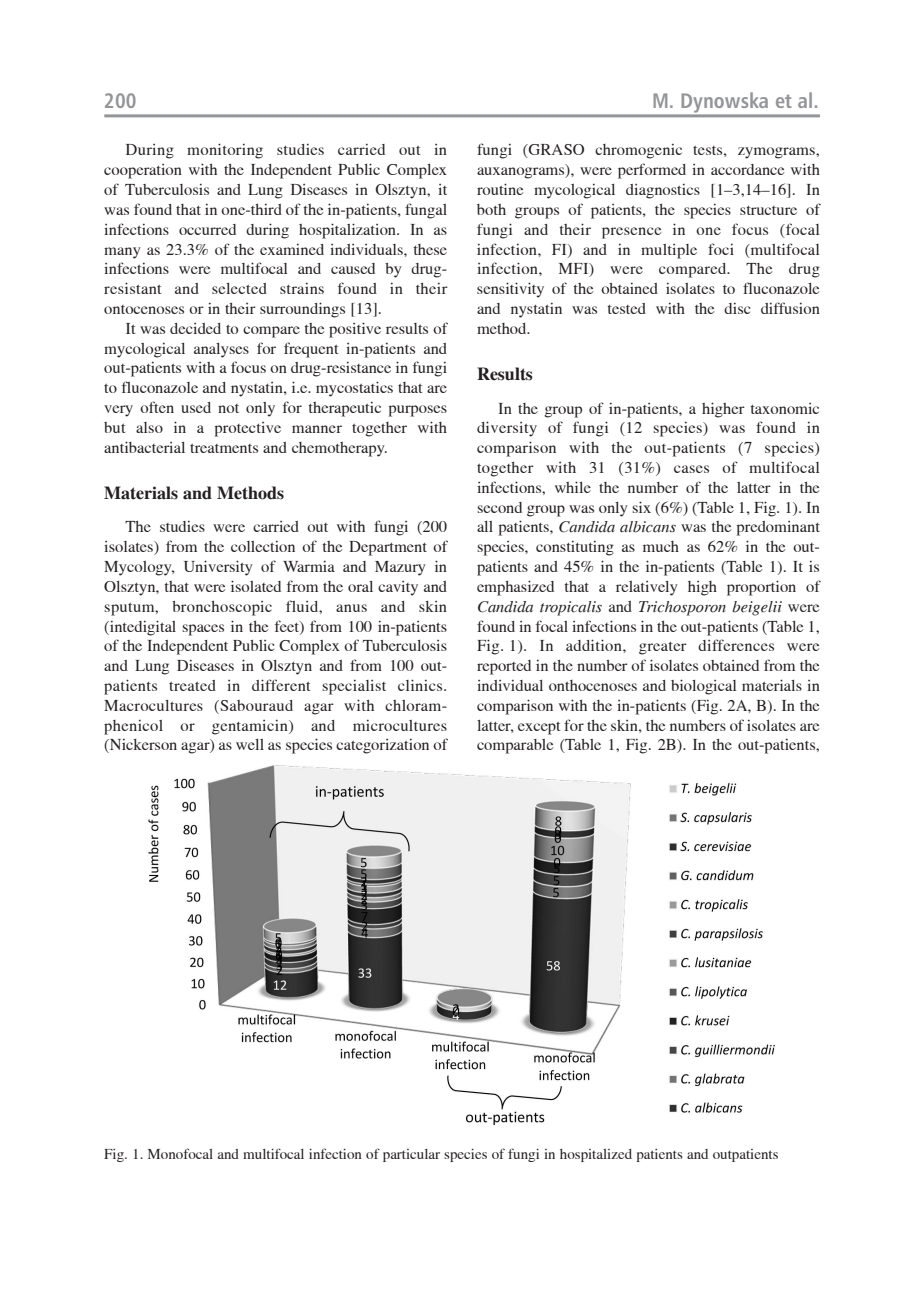
<style>
.page{position:relative;width:920px;height:1290px;background:#fff}
.page>*{position:absolute;margin:0;border:0;box-sizing:border-box;transform-origin:0 0}
.t1{font:21px "Humnst 777 Cn PL Bold A";color:#939598}
.t2{font:700 18px "Toronto";color:#231f20}
.t3{font:16.5px/19.8px "Toronto";color:#231f20;text-align:justify}
.t4{font:15px "Toronto";color:#231f20}
.s1{font-style:italic}
</style>
<div class="page">
<hr style="left:104px;top:114px;width:716px;height:3px;background:#939598">
<img style="left:148px;top:765px;width:627px;height:360px">
<p class="t1" style="left:104px;top:88px;width:34px">200</p>
<p class="t1" style="left:652px;top:88px;width:168px">M. Dynowska et al.</p>
<p class="t3" style="left:104px;top:140px;width:344px;text-indent:21px">During monitoring studies carried out in cooperation with the Independent Public Complex of Tuberculosis and Lung Diseases in Olsztyn, it was found that in one-third of the in-patients, fungal infections occurred during hospitalization. In as many as 23.3% of the examined individuals, these infections were multifocal and caused by drug&shy;resistant and selected strains found in their ontocenoses or in their surroundings [13].</p>
<p class="t3" style="left:104px;top:318px;width:344px;text-indent:21px">It was decided to compare the positive results of mycological analyses for frequent in-patients and out-patients with a focus on drug-resistance in fungi to fluconazole and nystatin, i.e. mycostatics that are very often used not only for therapeutic purposes but also in a protective manner together with antibacterial treatments and chemotherapy.</p>
<p class="t2" style="left:104px;top:483px;width:181px">Materials and Methods</p>
<p class="t3" style="left:104px;top:517px;width:344px;text-indent:21px">The studies were carried out with fungi (200 isolates) from the collection of the Department of Mycology, University of Warmia and Mazury in Olsztyn, that were isolated from the oral cavity and sputum, bronchoscopic fluid, anus and skin (intedigital spaces in the feet) from 100 in-patients of the Independent Public Complex of Tuberculosis and Lung Diseases in Olsztyn and from 100 out&shy;patients treated in different specialist clinics.<br>Macrocultures (Sabouraud agar with chloram&shy;phenicol or gentamicin) and microcultures (Nickerson agar) as well as species categorization of</p>
<p class="t3" style="left:477px;top:140px;width:344px">fungi (GRASO chromogenic tests, zymograms, auxanograms), were performed in accordance with routine mycological diagnostics [1–3,14–16]. In both groups of patients, the species structure of fungi and their presence in one focus (focal infection, FI) and in multiple foci (multifocal infection, MFI) were compared. The drug sensitivity of the obtained isolates to fluconazole and nystatin was tested with the disc diffusion method.</p>
<p class="t2" style="left:477px;top:364px;width:57px">Results</p>
<p class="t3" style="left:477px;top:398px;width:344px;text-indent:21px">In the group of in-patients, a higher taxonomic diversity of fungi (12 species) was found in comparison with the out-patients (7 species) together with 31 (31%) cases of multifocal infections, while the number of the latter in the second group was only six (6%) (Table 1, Fig. 1). In all patients, <span class="s1">Candida albicans</span> was the predominant species, constituting as much as 62% in the out&shy;patients and 45% in the in-patients (Table 1). It is emphasized that a relatively high proportion of <span class="s1">Candida tropicalis</span> and <span class="s1">Trichosporon beigelii</span> were found in focal infections in the out-patients (Table 1, Fig. 1). In addition, greater differences were reported in the number of isolates obtained from the individual onthocenoses and biological materials in comparison with the in-patients (Fig. 2A, B). In the latter, except for the skin, the numbers of isolates are comparable (Table 1, Fig. 2B). In the out-patients,</p>
<p class="t4" style="left:104px;top:1146px;width:676px">Fig. 1. Monofocal and multifocal infection of particular species of fungi in hospitalized patients and outpatients</p>
</div>
